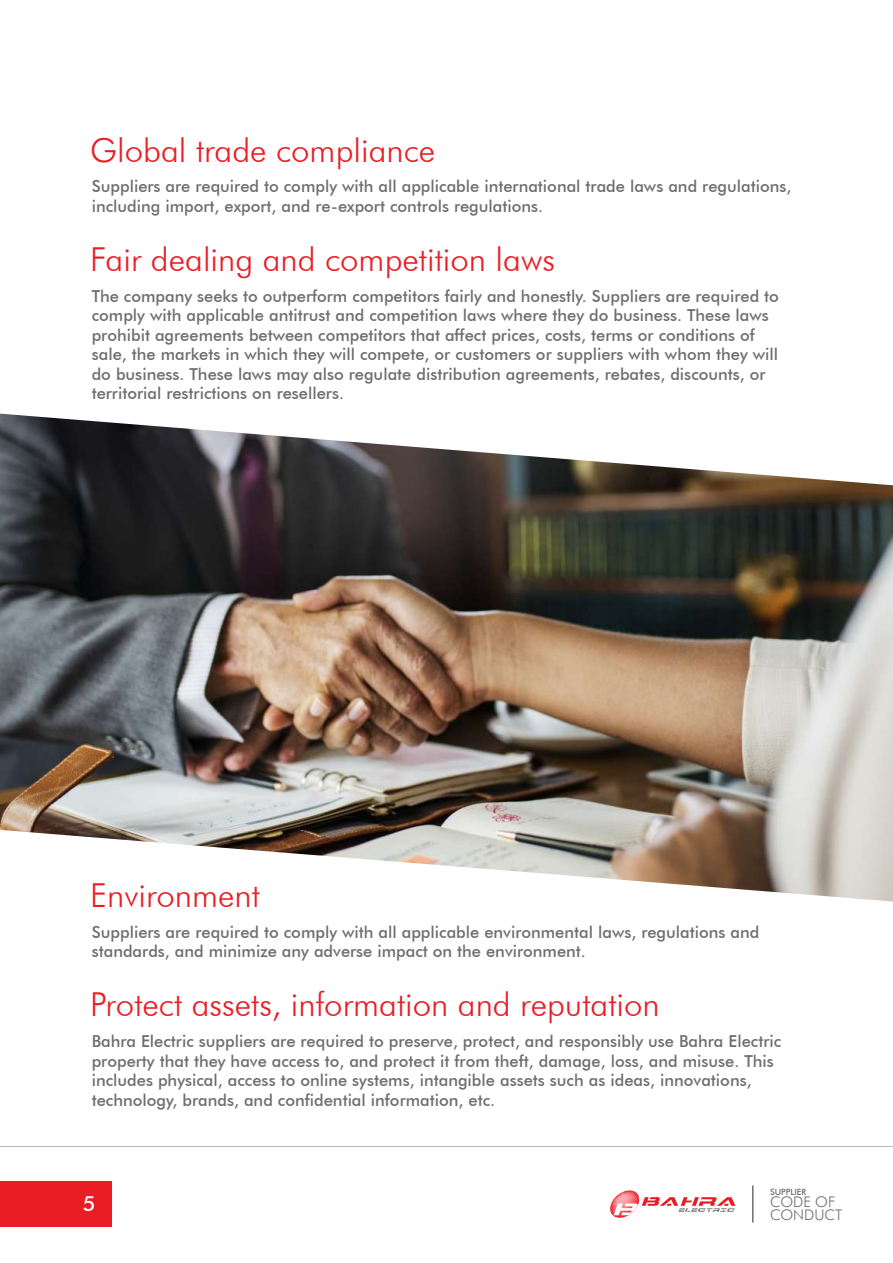
<style>
.page{position:relative;width:893px;height:1263px;background:#fff}
.page>*{position:absolute;margin:0;border:0;box-sizing:border-box;transform-origin:0 0}
.t1{font:300 33px "Futura BT";color:#ea1c24}
.t2{font:500 21px "Futura BT";color:#fff}
.t3{font:500 16.5px/19.5px "Futura BT";color:#6d6e71}
.t4{font:300 14.7px/12.3px "Futura BT";color:#6d6e71}
.t5{font:500 8.7px "Futura BT";color:#6d6e71}
</style>
<div class="page">
<hr style="left:752px;top:1185px;width:2px;height:37px;background:#6d6e71">
<hr style="left:0;top:1146px;width:893px;height:1px;background:#b9bbbd">
<div style="left:0;top:1182px;width:111px;height:45px;background:#ea1c24"></div>
<svg style="left:610px;top:1190px;width:125px;height:28px"></svg>
<img style="left:0;top:414px;width:893px;height:487px">
<h1 class="t1" style="left:90px;top:130px;width:346px">Global trade compliance</h1>
<p class="t3" style="left:92px;top:177px;width:701px">Suppliers are required to comply with all applicable international trade laws and regulations, including import, export, and re-export controls regulations.</p>
<h1 class="t1" style="left:90px;top:239px;width:466px">Fair dealing and competition laws</h1>
<p class="t3" style="left:92px;top:286px;width:689px">The company seeks to outperform competitors fairly and honestly. Suppliers are required to comply with applicable antitrust and competition laws where they do business. These laws prohibit agreements between competitors that affect prices, costs, terms or conditions of sale, the markets in which they will compete, or customers or suppliers with whom they will do business. These laws may also regulate distribution agreements, rebates, discounts, or territorial restrictions on resellers.</p>
<h1 class="t1" style="left:90px;top:875px;width:171px">Environment</h1>
<p class="t3" style="left:92px;top:922px;width:669px">Suppliers are required to comply with all applicable environmental laws, regulations and standards, and minimize any adverse impact on the environment.</p>
<h1 class="t1" style="left:90px;top:984px;width:571px">Protect assets, information and reputation</h1>
<p class="t3" style="left:92px;top:1031px;width:691px">Bahra Electric suppliers are required to preserve, protect, and responsibly use Bahra Electric property that they have access to, and protect it from theft, damage, loss, and misuse. This includes physical, access to online systems, intangible assets such as ideas, innovations, technology, brands, and confidential information, etc.</p>
<p class="t2" style="left:83px;top:1190px;width:14px">5</p>
<p class="t5" style="left:770px;top:1186px;width:38px">SUPPLIER</p>
<p class="t4" style="left:770px;top:1196px;width:74px">CODE OF<br>CONDUCT</p>
</div>
